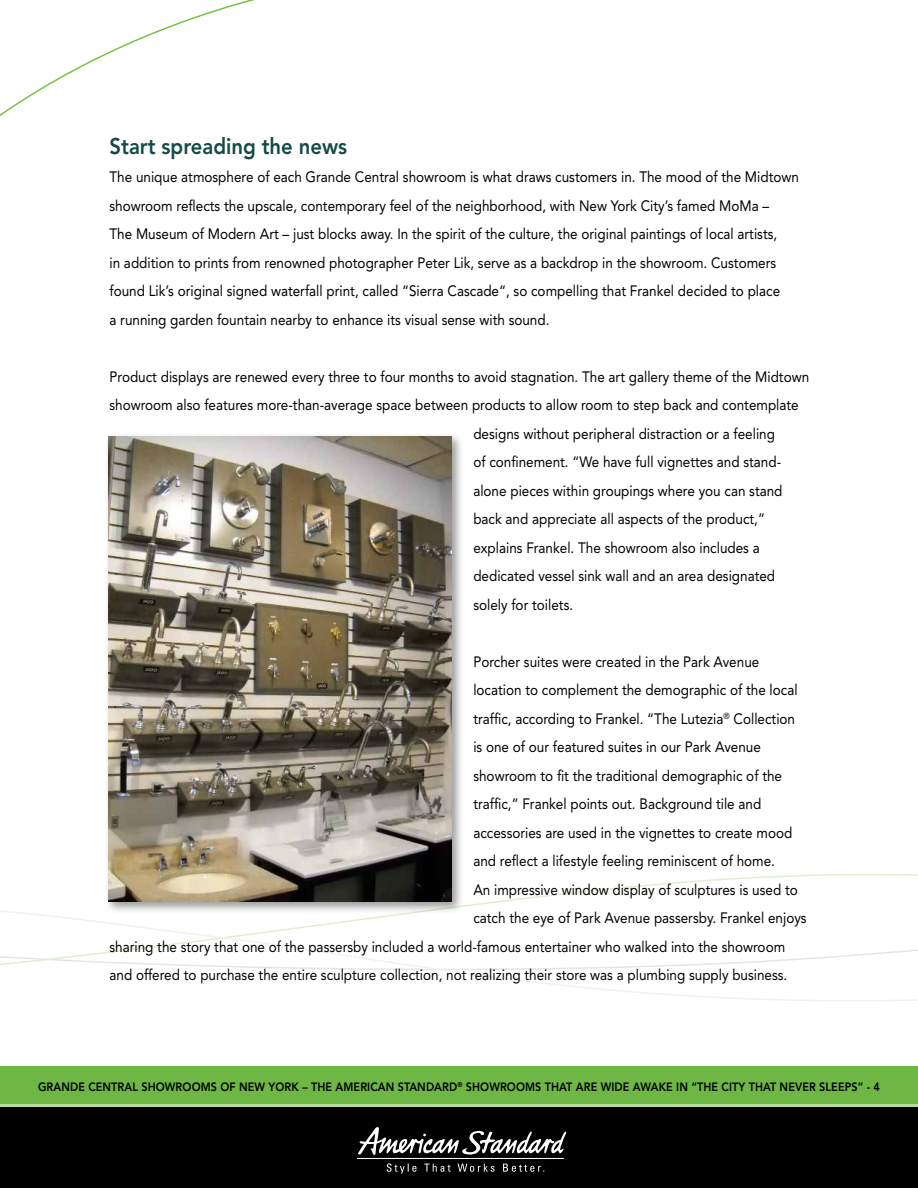
<style>
.page{position:relative;width:918px;height:1188px;background:#fff}
.page>*{position:absolute;margin:0;border:0;box-sizing:border-box;transform-origin:0 0}
.t1{font:800 22.5px "Avenir";color:#144b46;scale:.9 1}
.t2{font:15px/28.5px "Avenir";color:#000;scale:.9 1}
.t3{font:800 12px "Avenir";letter-spacing:.01em;color:#000;scale:.9 1}
</style>
<div class="page">
<div style="left:0;top:1066px;width:918px;height:122px;background:#6eb744"></div>
<div style="left:0;top:1107px;width:918px;height:81px;background:#000"></div>
<svg style="left:358px;top:1127px;width:209px;height:28px"></svg>
<hr style="left:357px;top:1158px;width:207px;height:1px;background:#fff">
<svg style="left:387px;top:1163px;width:30px;height:11px"></svg>
<svg style="left:424px;top:1164px;width:27px;height:8px"></svg>
<svg style="left:458px;top:1164px;width:37px;height:8px"></svg>
<svg style="left:503px;top:1164px;width:41px;height:8px"></svg>
<hr style="left:0;top:1104px;width:918px;height:3px;background:#fff">
<svg style="left:0;top:0;width:255px;height:116px"></svg>
<svg style="left:0;top:880px;width:918px;height:121px"></svg>
<div style="left:104px;top:433px;width:360px;height:481px;background:#000;opacity:.4"></div>
<img style="left:108px;top:436px;width:344px;height:465px">
<h1 class="t1" style="left:110px;top:132px;width:266px">START SPREADING THE NEWS</h1>
<p class="t2" style="left:110px;top:163px;width:768px">The unique atmosphere of each Grande Central showroom is what draws customers in. The mood of the Midtown showroom reflects the upscale, contemporary feel of the neighborhood, with New York City’s famed MoMa –<br>The Museum of Modern Art – just blocks away. In the spirit of the culture, the original paintings of local artists,<br>in addition to prints from renowned photographer Peter Lik, serve as a backdrop in the showroom. Customers found Lik’s original signed waterfall print, called “Sierra Cascade“, so compelling that Frankel decided to place<br>a running garden fountain nearby to enhance its visual sense with sound.</p>
<p class="t2" style="left:110px;top:362px;width:779px">Product displays are renewed every three to four months to avoid stagnation. The art gallery theme of the Midtown</p>
<p class="t2" style="left:110px;top:391px;width:767px">showroom also features more-than-average space between products to allow room to step back and contemplate</p>
<p class="t2" style="left:473px;top:419px;width:337px">designs without peripheral distraction or a feeling</p>
<p class="t2" style="left:473px;top:448px;width:343px">of confinement. “We have full vignettes and stand-</p>
<p class="t2" style="left:473px;top:476px;width:345px">alone pieces within groupings where you can stand</p>
<p class="t2" style="left:473px;top:505px;width:326px">back and appreciate all aspects of the product,”</p>
<p class="t2" style="left:473px;top:533px;width:320px">explains Frankel. The showroom also includes a</p>
<p class="t2" style="left:473px;top:562px;width:337px">dedicated vessel sink wall and an area designated</p>
<p class="t2" style="left:473px;top:590px;width:112px">solely for toilets.</p>
<p class="t2" style="left:473px;top:647px;width:319px">Porcher suites were created in the Park Avenue</p>
<p class="t2" style="left:473px;top:676px;width:362px">location to complement the demographic of the local</p>
<p class="t2" style="left:473px;top:704px;width:359px">traffic, according to Frankel. “The Lutezia<sup>®</sup> Collection</p>
<p class="t2" style="left:473px;top:733px;width:321px">is one of our featured suites in our Park Avenue</p>
<p class="t2" style="left:473px;top:761px;width:345px">showroom to fit the traditional demographic of the</p>
<p class="t2" style="left:473px;top:790px;width:321px">traffic,” Frankel points out. Background tile and</p>
<p class="t2" style="left:473px;top:818px;width:356px">accessories are used in the vignettes to create mood</p>
<p class="t2" style="left:473px;top:847px;width:337px">and reflect a lifestyle feeling reminiscent of home.</p>
<p class="t2" style="left:473px;top:875px;width:362px">An impressive window display of sculptures is used to</p>
<p class="t2" style="left:473px;top:904px;width:372px">catch the eye of Park Avenue passersby. Frankel enjoys</p>
<p class="t2" style="left:110px;top:932px;width:752px">sharing the story that one of the passersby included a world-famous entertainer who walked into the showroom</p>
<p class="t2" style="left:110px;top:961px;width:755px">and offered to purchase the entire sculpture collection, not realizing their store was a plumbing supply business.</p>
<p class="t3" style="left:38px;top:1080px;width:937px">GRANDE CENTRAL SHOWROOMS OF N EW YORK – THE AMERICAN STANDARD<sup>®</sup> SHOWROOMS THAT ARE WIDE AWAKE IN “THE CITY THAT N EVER SLEEPS” - 4</p>
</div>
